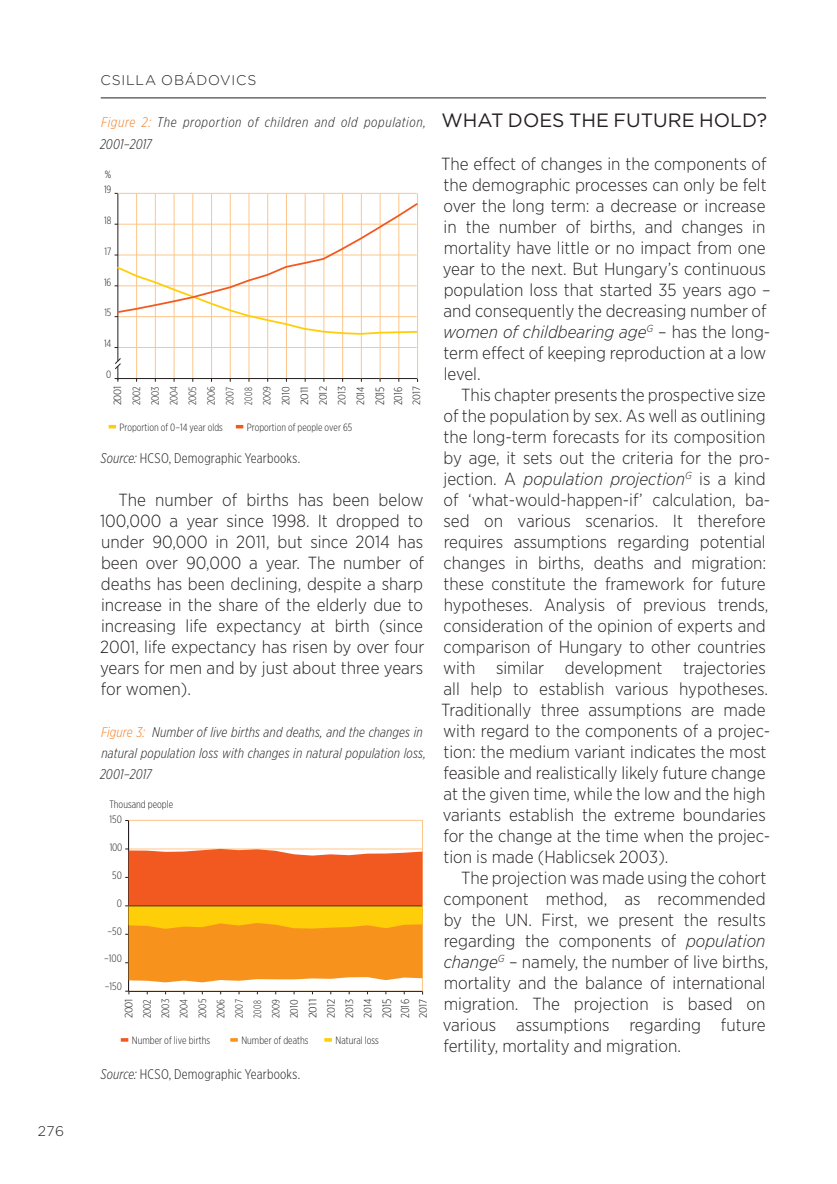
<style>
.page{position:relative;width:837px;height:1184px;background:#fff}
.page>*{position:absolute;margin:0;border:0;box-sizing:border-box;transform-origin:0 0}
.t1{font:19.25px "Gotham";color:#231f20}
.t2{font:300 17.5px/21px "Gotham Narrow";color:#231f20}
.t3{font:italic 300 14px/21px "Gotham X Narrow";letter-spacing:.015em;color:#231f20}
.t4{font:300 14px "Gotham X Narrow";letter-spacing:.015em;color:#231f20}
.t5{font:italic 300 14px/21px "Gotham X Narrow";letter-spacing:.045em;color:#231f20}
.t6{font:300 14px "Gotham";letter-spacing:.05em;color:#231f20}
.t7{font:300 12.08px "Gotham X Narrow";color:#231f20}
.t8{font:300 11.38px "Gotham X Narrow";letter-spacing:.015em;color:#231f20}
.t9{font:300 10.67px/18.4px "Gotham X Narrow";color:#231f20}
.t10{font:300 10.67px/18.4px "Gotham X Narrow";color:#231f20;text-align:justify;scale:1.1 1}
.t11{font:300 10.67px/18.4px "Gotham X Narrow";letter-spacing:.06em;color:#231f20;scale:.93 1}
.t12{font:300 10.67px "Gotham X Narrow";color:#231f20;scale:1.18 1}
.t13{font:300 10.67px "Gotham X Narrow";color:#231f20;scale:1.16 1}
.t14{font:300 10.5px/18.7px "Gotham X Narrow";color:#231f20;text-align:justify}
.t15{font:300 10.5px/18.7px "Gotham X Narrow";color:#231f20;text-align:justify;scale:1.1 1}
.t16{font:300 10.5px/18.7px "Gotham X Narrow";letter-spacing:.06em;color:#231f20;scale:.93 1}
.t17{font:300 10.5px "Gotham X Narrow";color:#231f20;scale:1.18 1}
.t18{font:300 10.5px "Gotham X Narrow";color:#231f20;scale:1.16 1}
.t19{font:300 10.33px "Gotham X Narrow";color:#231f20}
.s1{color:#f47d21}
.s2{font-style:italic}
</style>
<div class="page">
<hr style="left:101px;top:98px;width:664px;height:1px;background:#231f20">
<hr style="left:136px;top:193px;width:1px;height:186px;background:#fdc689">
<hr style="left:155px;top:193px;width:1px;height:186px;background:#fdc689">
<hr style="left:174px;top:193px;width:1px;height:186px;background:#fdc689">
<hr style="left:192px;top:193px;width:1px;height:186px;background:#fdc689">
<hr style="left:230px;top:193px;width:1px;height:186px;background:#fdc689">
<hr style="left:267px;top:193px;width:1px;height:186px;background:#fdc689">
<hr style="left:323px;top:193px;width:1px;height:186px;background:#fdc689">
<hr style="left:211px;top:193px;width:1px;height:186px;background:#fdc689">
<hr style="left:248px;top:193px;width:1px;height:186px;background:#fdc689">
<hr style="left:305px;top:193px;width:1px;height:186px;background:#fdc689">
<hr style="left:342px;top:193px;width:1px;height:186px;background:#fdc689">
<hr style="left:286px;top:193px;width:1px;height:186px;background:#fdc689">
<hr style="left:398px;top:193px;width:1px;height:186px;background:#fdc689">
<hr style="left:118px;top:378px;width:299px;height:1px;background:#231f20">
<svg style="left:109px;top:425px;width:7px;height:3px"></svg>
<hr style="left:118px;top:347px;width:298px;height:1px;background:#fdc689">
<svg style="left:236px;top:425px;width:7px;height:3px"></svg>
<svg style="left:114px;top:358px;width:7px;height:24px"></svg>
<hr style="left:117px;top:194px;width:1px;height:167px;background:#231f20">
<hr style="left:118px;top:193px;width:298px;height:1px;background:#fdc689">
<hr style="left:417px;top:193px;width:1px;height:186px;background:#fdc689">
<hr style="left:379px;top:193px;width:1px;height:186px;background:#fdc689">
<hr style="left:361px;top:193px;width:1px;height:186px;background:#fdc689">
<svg style="left:115px;top:202px;width:303px;height:134px"></svg>
<div style="left:128px;top:820px;width:294px;height:171px;border:1px solid #fdc689"></div>
<hr style="left:128px;top:820px;width:1px;height:171px;background:#231f20">
<svg style="left:121px;top:1038px;width:7px;height:3px"></svg>
<svg style="left:230px;top:1038px;width:8px;height:3px"></svg>
<svg style="left:324px;top:1038px;width:8px;height:3px"></svg>
<hr style="left:129px;top:991px;width:293px;height:1px;background:#231f20">
<svg style="left:125px;top:848px;width:297px;height:134px;background:#f58b28"></svg>
<hr style="left:128px;top:905px;width:294px;height:1px;background:#231f20">
<p class="t6" style="left:38px;top:1122px;width:28px">276</p>
<p class="t6" style="left:100px;top:72px;width:157px">CSILLA OBÁDOVICS</p>
<p class="t5" style="left:100px;top:112px;width:327px"><span class="s1">Figure 2:</span> The proportion of children and old population,<br>2001–2017</p>
<p class="t14" style="left:105px;top:165px;width:8px">%</p>
<p class="t14" style="left:104px;top:180px;width:9px">19</p>
<p class="t14" style="left:104px;top:211px;width:9px">18</p>
<p class="t14" style="left:104px;top:242px;width:8px">17</p>
<p class="t14" style="left:104px;top:272px;width:9px">16</p>
<p class="t14" style="left:104px;top:303px;width:9px">15</p>
<p class="t14" style="left:104px;top:334px;width:9px">14</p>
<p class="t14" style="left:106px;top:364px;width:7px">0</p>
<p class="t17" style="left:111px;top:405px;width:18px;rotate:-90deg">2001</p>
<p class="t14" style="left:183px;top:405px;width:21px;rotate:-90deg">2005</p>
<p class="t16" style="left:220px;top:405px;width:22px;rotate:-90deg">2007<br>2008</p>
<p class="t19" style="left:261px;top:405px;width:21px;rotate:-90deg">2009</p>
<p class="t15" style="left:276px;top:405px;width:19px;rotate:-90deg">2010<br>2011<br>2012<br>2013<br>2014</p>
<p class="t7" style="left:373px;top:405px;width:21px;rotate:-90deg">2015</p>
<p class="t8" style="left:391px;top:405px;width:20px;rotate:-90deg">2016</p>
<p class="t18" style="left:410px;top:405px;width:18px;rotate:-90deg">2017</p>
<p class="t14" style="left:127px;top:405px;width:21px;rotate:-90deg">2002<br>2003<br>2004</p>
<p class="t14" style="left:201px;top:405px;width:21px;rotate:-90deg">2006</p>
<p class="t14" style="left:119px;top:417px;width:105px">Proportion of 0–14 year olds</p>
<p class="t14" style="left:247px;top:417px;width:107px">Proportion of people over 65</p>
<p class="t4" style="left:101px;top:450px;width:201px"><span class="s2">Source:</span> HCSO, Demographic Yearbooks.</p>
<p class="t2" style="left:100px;top:488px;width:326px;text-align:justify;text-indent:18px">The number of births has been below 100,000 a year since 1998. It dropped to under 90,000 in 2011, but since 2014 has been over 90,000 a year. The number of deaths has been declining, despite a sharp increase in the share of the elderly due to increasing life expectancy at birth (since 2001, life expectancy has risen by over four years for men and by just about three years for women).</p>
<p class="t3" style="left:100px;top:721px;width:327px"><span class="s1">Figure 3:</span> Number of live births and deaths, and the changes in natural population loss with changes in natural population loss,<br>2001–2017</p>
<p class="t9" style="left:109px;top:796px;width:65px;line-height:15.4px">Thousand people<br>150</p>
<p class="t9" style="left:110px;top:837px;width:14px">100</p>
<p class="t9" style="left:112px;top:865px;width:11px">50</p>
<p class="t9" style="left:117px;top:893px;width:7px">0</p>
<p class="t9" style="left:107px;top:921px;width:16px">–50</p>
<p class="t9" style="left:104px;top:949px;width:19px">–100</p>
<p class="t9" style="left:105px;top:977px;width:19px">–150</p>
<p class="t12" style="left:122px;top:1018px;width:18px;rotate:-90deg">2001</p>
<p class="t9" style="left:193px;top:1018px;width:21px;rotate:-90deg">2005</p>
<p class="t11" style="left:229px;top:1018px;width:22px;rotate:-90deg">2007<br>2008</p>
<p class="t19" style="left:269px;top:1018px;width:21px;rotate:-90deg">2009</p>
<p class="t10" style="left:285px;top:1018px;width:19px;rotate:-90deg">2010<br>2011<br>2012<br>2013<br>2014</p>
<p class="t7" style="left:380px;top:1018px;width:21px;rotate:-90deg">2015</p>
<p class="t8" style="left:398px;top:1018px;width:21px;rotate:-90deg">2016</p>
<p class="t13" style="left:416px;top:1018px;width:18px;rotate:-90deg">2017</p>
<p class="t9" style="left:138px;top:1018px;width:21px;text-align:justify;rotate:-90deg">2002<br>2003<br>2004</p>
<p class="t9" style="left:211px;top:1018px;width:21px;rotate:-90deg">2006</p>
<p class="t9" style="left:132px;top:1030px;width:80px">Number of live births</p>
<p class="t9" style="left:241px;top:1030px;width:68px">Number of deaths</p>
<p class="t4" style="left:101px;top:1065px;width:201px"><span class="s2">Source:</span> HCSO, Demographic Yearbooks.</p>
<p class="t9" style="left:335px;top:1030px;width:45px">Natural loss</p>
<p class="t1" style="left:441px;top:108px;width:327px">WHAT DOES THE FUTURE HOLD?</p>
<p class="t2" style="left:441px;top:152px;width:331px">The effect of changes in the components of the demographic processes can only be felt over the long term: a decrease or increase in the number of births, and changes in mortality have little or no impact from one year to the next. But Hungary’s continuous population loss that started 35 years ago – and consequently the decreasing number of <span class="s2">women of childbearing age</span><sup>G</sup> – has the long&shy;term effect of keeping reproduction at a low level.</p>
<p class="t2" style="left:441px;top:383px;width:330px;text-indent:20px">This chapter presents the prospective size of the population by sex. As well as outlining the long-term forecasts for its composition by age, it sets out the criteria for the pro&shy;jection. A <span class="s2">population projection</span><sup>G</sup> is a kind of ‘what-would-happen-if’ calculation, ba&shy;sed on various scenarios. It therefore requires assumptions regarding potential changes in births, deaths and migration: these constitute the framework for future hypotheses. Analysis of previous trends, consideration of the opinion of experts and comparison of Hungary to other countries with similar development trajectories all help to establish various hypotheses.<br>Traditionally three assumptions are made with regard to the components of a projec&shy;tion: the medium variant indicates the most feasible and realistically likely future change at the given time, while the low and the high variants establish the extreme boundaries for the change at the time when the projec&shy;tion is made (Hablicsek 2003).</p>
<p class="t2" style="left:442px;top:866px;width:327px;text-indent:18px">The projection was made using the cohort component method, as recommended by the UN. First, we present the results regarding the components of <span class="s2">population change</span><sup>G</sup> – namely, the number of live births, mortality and the balance of international migration. The projection is based on various assumptions regarding future fertility, mortality and migration.</p>
</div>
